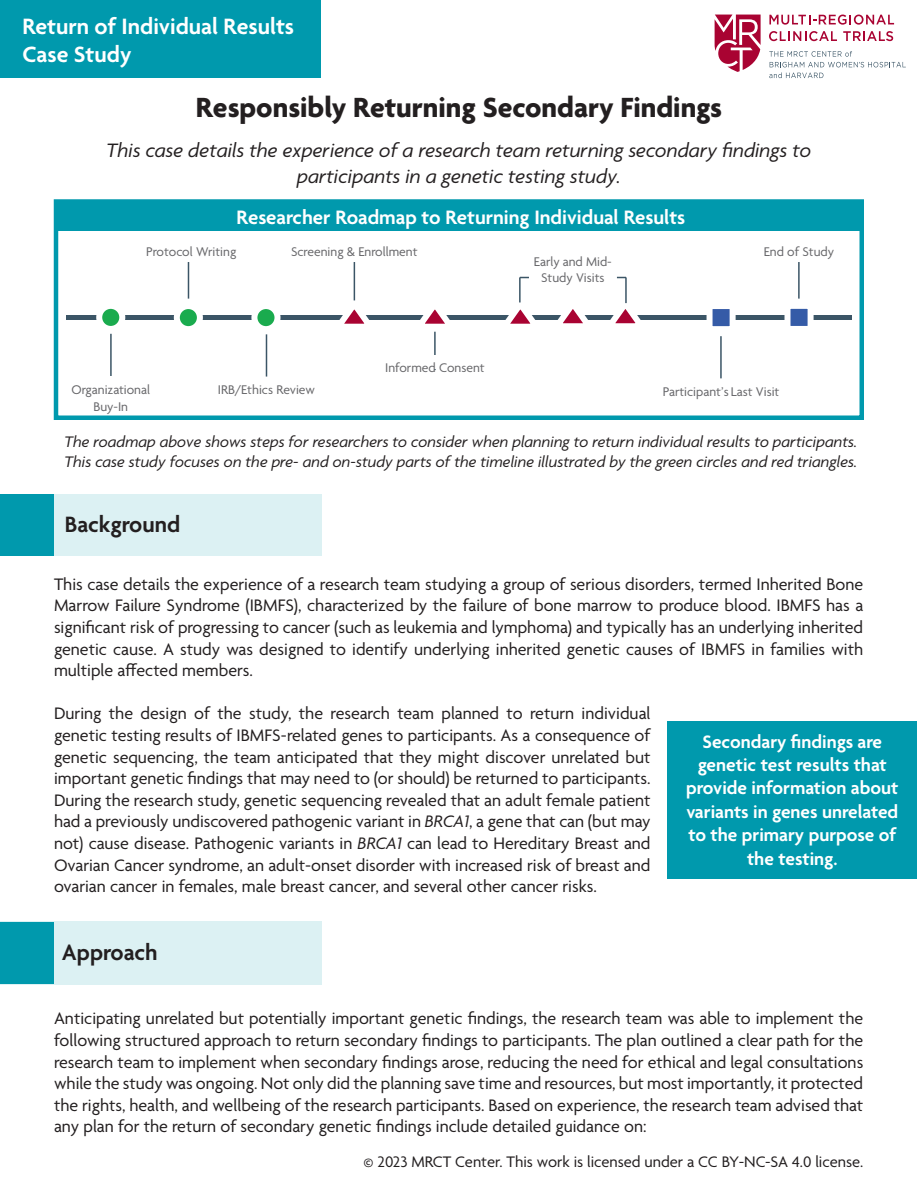
<style>
.page{position:relative;width:918px;height:1188px;background:#fff}
.page>*{position:absolute;margin:0;border:0;box-sizing:border-box;transform-origin:0 0}
.t1{font:700 30px "Agenda";color:#231f20}
.t2{font:600 24px "Agenda";color:#fff}
.t3{font:600 24px "Agenda";color:#231f20}
.t4{font:italic 21px/25.2px "Agenda";color:#231f20;text-align:center}
.t5{font:600 21px "Agenda";color:#fff}
.t6{font:600 19.5px/23.4px "Agenda";color:#fff;text-align:center}
.t7{font:18px/21.6px "Agenda";color:#231f20;text-align:justify}
.t8{font:italic 16.5px "Agenda";color:#231f20}
.t9{font:16.5px "Agenda";color:#231f20}
.t10{font:13.65px/16.4px "Agenda";color:#67676a;text-align:center}
.s1{font-style:italic}
</style>
<div class="page">
<div style="left:54px;top:199px;width:810px;height:221px;border:4px solid #0099ad"></div>
<div style="left:1px;top:1px;width:320px;height:77px;background:#0099ad"></div>
<div style="left:668px;top:721px;width:249px;height:157px;background:#0099ad"></div>
<div style="left:0;top:494px;width:321px;height:62px;background:#dcf1f3"></div>
<div style="left:1px;top:494px;width:53px;height:62px;background:#0099ad"></div>
<div style="left:0;top:921px;width:321px;height:64px;background:#dcf1f3"></div>
<div style="left:0;top:922px;width:53px;height:62px;background:#0099ad"></div>
<svg style="left:715px;top:15px;width:46px;height:57px"></svg>
<svg style="left:769px;top:15px;width:125px;height:10px"></svg>
<svg style="left:769px;top:31px;width:68px;height:10px"></svg>
<svg style="left:843px;top:31px;width:50px;height:10px"></svg>
<svg style="left:769px;top:51px;width:137px;height:27px"></svg>
<div style="left:66px;top:315px;width:785px;height:5px;background:#3b5566"></div>
<svg style="left:420px;top:309px;width:30px;height:23px"></svg>
<div style="left:177px;top:306px;width:23px;height:23px;background:#1aab4e;border-radius:50%"></div>
<div style="left:174px;top:303px;width:29px;height:29px;border:6px solid #fff;border-radius:50%"></div>
<svg style="left:254px;top:306px;width:24px;height:23px"></svg>
<div style="left:251px;top:303px;width:30px;height:29px;border:6px solid #fff;border-radius:50%"></div>
<div style="left:99px;top:306px;width:23px;height:23px;background:#1aab4e;border-radius:50%"></div>
<div style="left:96px;top:303px;width:29px;height:29px;border:6px solid #fff;border-radius:50%"></div>
<svg style="left:339px;top:296px;width:30px;height:28px"></svg>
<svg style="left:505px;top:302px;width:136px;height:22px"></svg>
<div style="left:707px;top:303px;width:29px;height:29px;background:#355ba7;border:6px solid #fff"></div>
<hr style="left:188px;top:262px;width:1px;height:37px;background:#3b5566">
<hr style="left:110px;top:334px;width:2px;height:42px;background:#3b5566">
<hr style="left:266px;top:334px;width:1px;height:43px;background:#3b5566">
<hr style="left:434px;top:332px;width:2px;height:38px;background:#3b5566">
<hr style="left:720px;top:336px;width:2px;height:42px;background:#3b5566">
<div style="left:414px;top:355px;width:104px;height:14px;background:#fff"></div>
<div style="left:785px;top:303px;width:29px;height:29px;background:#355ba7;border:6px solid #fff"></div>
<hr style="left:798px;top:262px;width:2px;height:37px;background:#3b5566">
<hr style="left:519px;top:277px;width:2px;height:25px;background:#3b5566">
<hr style="left:625px;top:277px;width:2px;height:26px;background:#3b5566">
<hr style="left:354px;top:262px;width:1px;height:38px;background:#3b5566">
<div style="left:58px;top:202px;width:806px;height:29px;background:#0099ad"></div>
<p class="t2" style="left:22px;top:13px;width:273px">Return of Individual Results</p>
<p class="t2" style="left:22px;top:42px;width:111px">Case Study</p>
<p class="t1" style="left:196px;top:91px;width:528px">Responsibly Returning Secondary Findings</p>
<p class="t4" style="left:107px;top:138px;width:706px">This case details the experience of a research team returning secondary findings to participants in a genetic testing study.</p>
<p class="t5" style="left:237px;top:206px;width:450px">Researcher Roadmap to Returning Individual Results</p>
<p class="t10" style="left:146px;top:244px;width:92px">Protocol Writing</p>
<p class="t10" style="left:291px;top:244px;width:128px">Screening &amp; Enrollment</p>
<p class="t10" style="left:764px;top:244px;width:72px">End of Study</p>
<p class="t10" style="left:534px;top:254px;width:79px">Early and Mid-<br>Study Visits</p>
<p class="t10" style="left:385px;top:360px;width:101px">Informed Consent</p>
<p class="t10" style="left:71px;top:383px;width:80px">Organizational<br>Buy-In</p>
<p class="t10" style="left:218px;top:382px;width:99px">IRB/Ethics Review</p>
<p class="t10" style="left:663px;top:384px;width:118px">Participant’s Last Visit</p>
<p class="t8" style="left:65px;top:432px;width:794px">The roadmap above shows steps for researchers to consider when planning to return individual results to participants.</p>
<p class="t8" style="left:65px;top:452px;width:794px">This case study focuses on the pre- and on-study parts of the timeline illustrated by the green circles and red triangles.</p>
<p class="t3" style="left:65px;top:511px;width:117px">Background</p>
<p class="t7" style="left:54px;top:574px;width:811px">This case details the experience of a research team studying a group of serious disorders, termed Inherited Bone Marrow Failure Syndrome (IBMFS), characterized by the failure of bone marrow to produce blood. IBMFS has a significant risk of progressing to cancer (such as leukemia and lymphoma) and typically has an underlying inherited genetic cause. A study was designed to identify underlying inherited genetic causes of IBMFS in families with multiple affected members.</p>
<p class="t7" style="left:54px;top:704px;width:598px">During the design of the study, the research team planned to return individual genetic testing results of IBMFS-related genes to participants. As a consequence of genetic sequencing, the team anticipated that they might discover unrelated but important genetic findings that may need to (or should) be returned to participants.<br>During the research study, genetic sequencing revealed that an adult female patient had a previously undiscovered pathogenic variant in <span class="s1">BRCA1</span>, a gene that can (but may not) cause disease. Pathogenic variants in <span class="s1">BRCA1</span> can lead to Hereditary Breast and Ovarian Cancer syndrome, an adult-onset disorder with increased risk of breast and ovarian cancer in females, male breast cancer, and several other cancer risks.</p>
<p class="t6" style="left:686px;top:731px;width:214px">Secondary findings are genetic test results that provide information about variants in genes unrelated to the primary purpose of the testing.</p>
<p class="t3" style="left:62px;top:940px;width:97px">Approach</p>
<p class="t7" style="left:54px;top:1009px;width:811px">Anticipating unrelated but potentially important genetic findings, the research team was able to implement the following structured approach to return secondary findings to participants. The plan outlined a clear path for the research team to implement when secondary findings arose, reducing the need for ethical and legal consultations while the study was ongoing. Not only did the planning save time and resources, but most importantly, it protected the rights, health, and wellbeing of the research participants. Based on experience, the research team advised that any plan for the return of secondary genetic findings include detailed guidance on:</p>
<p class="t9" style="left:364px;top:1153px;width:501px">© 2023 MRCT Center. This work is licensed under a CC BY-NC-SA 4.0 license.</p>
</div>
